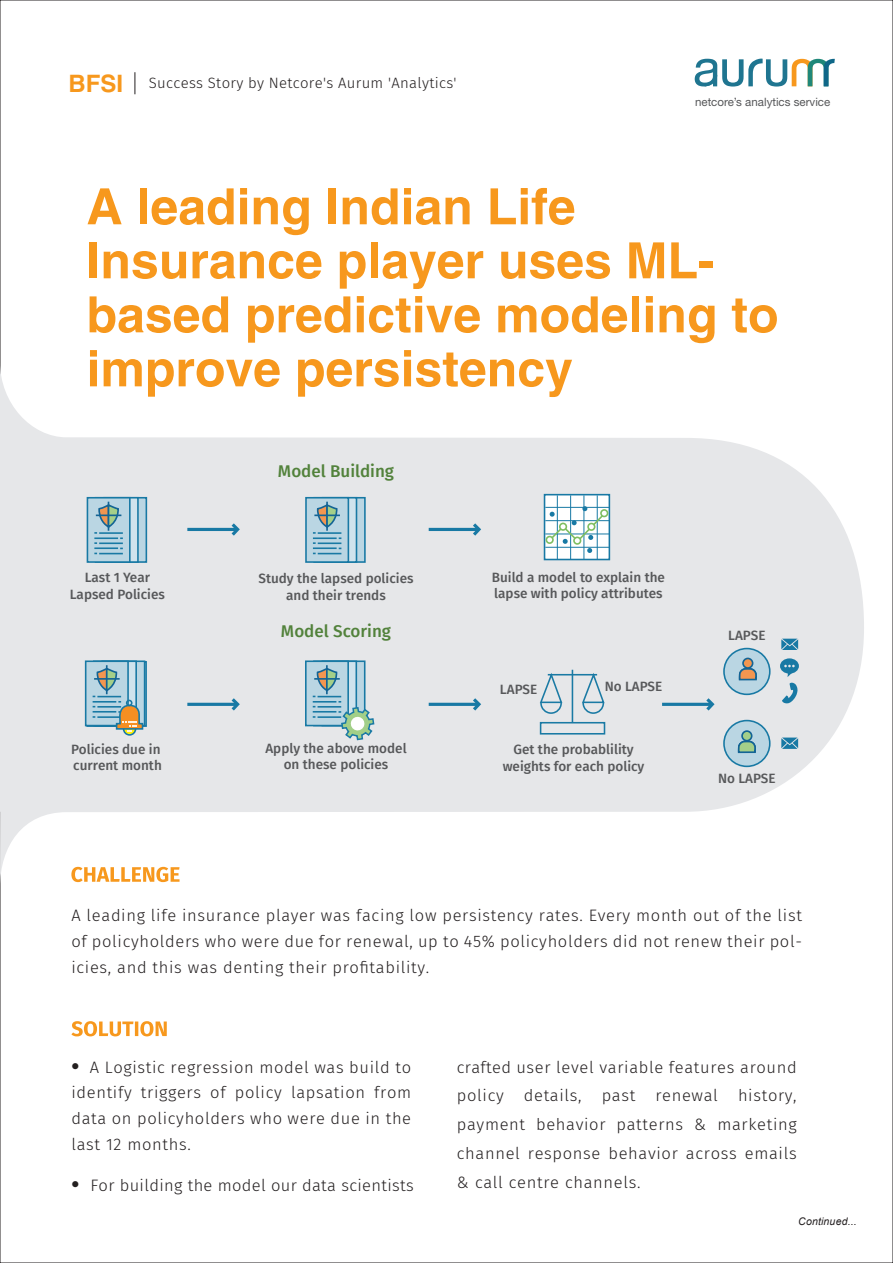
<style>
.page{position:relative;width:893px;height:1263px;background:#fff}
.page>*{position:absolute;margin:0;border:0;box-sizing:border-box;transform-origin:0 0}
.t1{font:700 49.95px/54px "Helvetica";color:#f7981d}
.t2{font:500 16.95px "Fira Sans";color:#52823b}
.t3{font:300 16.5px/25.8px "Fira Sans";letter-spacing:.04em;color:#231f20;text-align:justify}
.t4{font:300 16.5px "Fira Sans";letter-spacing:.02em;color:#231f20}
.t5{font:300 14.85px "Fira Sans";letter-spacing:.02em;color:#231f20}
.t6{font:500 13.5px/16.2px "Fira Sans";color:#57585a;text-align:center}
.t7{font:11.55px "Helvetica Neue";color:#57585a}
.t8{font:italic 10.5px "Arial";letter-spacing:.015em;color:#231f20}
.s1{font-family:"Helvetica";font-weight:700;font-size:24px;color:#f7981d}
</style>
<div class="page">
<svg style="left:71px;top:1021px;width:96px;height:15px"></svg>
<svg style="left:0;top:362px;width:864px;height:525px;fill:#e6e7e9"></svg>
<svg style="left:135px;top:72px;width:1px;height:22px"></svg>
<svg style="left:695px;top:59px;width:140px;height:28px"></svg>
<div style="left:103px;top:661px;width:44px;height:66px;background:#2a83aa;border:2px solid #1879a4"></div>
<svg style="left:101px;top:660px;width:44px;height:66px"></svg>
<div style="left:85px;top:660px;width:44px;height:66px;background:#bad6e3;border:2px solid #1879a4"></div>
<hr style="left:106px;top:665px;width:2px;height:29px;background:#136495">
<div style="left:124px;top:723px;width:12px;height:12px;background:#fff109;border-radius:50%"></div>
<div style="left:123px;top:722px;width:13px;height:14px;border:2px solid #1879a4;border-radius:50%"></div>
<svg style="left:93px;top:667px;width:51px;height:65px"></svg>
<div style="left:322px;top:497px;width:44px;height:66px;background:linear-gradient(to bottom,#bad6e3,#bad6e3);border:2px solid #1879a4"></div>
<svg style="left:349px;top:497px;width:8px;height:66px"></svg>
<div style="left:305px;top:497px;width:44px;height:66px;background:#bad6e3;border:2px solid #1879a4"></div>
<hr style="left:326px;top:502px;width:2px;height:29px;background:#136495">
<svg style="left:313px;top:503px;width:28px;height:51px"></svg>
<hr style="left:314px;top:514px;width:26px;height:2px;background:#136495">
<hr style="left:313px;top:537px;width:24px;height:2px;background:#1879a4">
<div style="left:103px;top:497px;width:44px;height:66px;background:#bad6e3;border:2px solid #1879a4"></div>
<div style="left:95px;top:497px;width:44px;height:66px;background:#cfe3ed;border:2px solid #1879a4"></div>
<div style="left:87px;top:497px;width:44px;height:66px;background:#bad6e3;border:2px solid #1879a4"></div>
<svg style="left:94px;top:502px;width:29px;height:52px"></svg>
<hr style="left:96px;top:514px;width:25px;height:2px;background:#136495">
<hr style="left:94px;top:537px;width:24px;height:2px;background:#1879a4">
<div style="left:305px;top:660px;width:44px;height:66px;background:#bad6e3;border:2px solid #1879a4"></div>
<hr style="left:326px;top:665px;width:2px;height:29px;background:#136495">
<svg style="left:313px;top:667px;width:62px;height:103px"></svg>
<div style="left:540px;top:722px;width:65px;height:12px;border:2px solid #1a7aa4"></div>
<hr style="left:572px;top:670px;width:1px;height:53px;background:#1a7aa4">
<hr style="left:548px;top:674px;width:49px;height:1px;background:#1a7aa4">
<svg style="left:539px;top:673px;width:24px;height:42px"></svg>
<svg style="left:581px;top:673px;width:25px;height:42px"></svg>
<div style="left:544px;top:494px;width:66px;height:66px;background:#fff;border:2px solid #1879a4"></div>
<hr style="left:557px;top:495px;width:1px;height:64px;background:#1879a4">
<hr style="left:570px;top:495px;width:1px;height:64px;background:#1879a4">
<hr style="left:584px;top:495px;width:1px;height:64px;background:#1879a4">
<hr style="left:597px;top:495px;width:1px;height:64px;background:#1879a4">
<hr style="left:545px;top:507px;width:64px;height:1px;background:#1879a4">
<hr style="left:545px;top:520px;width:64px;height:1px;background:#1879a4">
<hr style="left:545px;top:534px;width:64px;height:1px;background:#1879a4">
<hr style="left:545px;top:547px;width:64px;height:1px;background:#1879a4">
<div style="left:546px;top:536px;width:8px;height:8px;border:2px solid #7fbe61;border-radius:50%"></div>
<svg style="left:548px;top:506px;width:59px;height:47px"></svg>
<div style="left:600px;top:509px;width:8px;height:8px;border:2px solid #7fbe61;border-radius:50%"></div>
<hr style="left:187px;top:528px;width:50px;height:3px;background:#1879a4">
<svg style="left:228px;top:520px;width:14px;height:19px"></svg>
<hr style="left:429px;top:528px;width:49px;height:3px;background:#1879a4">
<svg style="left:470px;top:520px;width:13px;height:19px"></svg>
<hr style="left:187px;top:703px;width:50px;height:3px;background:#1879a4">
<svg style="left:228px;top:695px;width:14px;height:19px"></svg>
<hr style="left:429px;top:703px;width:49px;height:3px;background:#1879a4">
<svg style="left:470px;top:695px;width:13px;height:19px"></svg>
<hr style="left:662px;top:703px;width:49px;height:3px;background:#1879a4">
<svg style="left:703px;top:695px;width:14px;height:19px"></svg>
<div style="left:724px;top:648px;width:46px;height:46px;background:#bad6e3;border-radius:50%"></div>
<div style="left:723px;top:648px;width:48px;height:47px;border:2px solid #1879a4;border-radius:50%"></div>
<div style="left:724px;top:720px;width:46px;height:46px;background:#bad6e3;border-radius:50%"></div>
<div style="left:723px;top:720px;width:48px;height:47px;border:2px solid #1879a4;border-radius:50%"></div>
<div style="left:743px;top:658px;width:10px;height:10px;background:#f39650;border-radius:50%"></div>
<div style="left:742px;top:658px;width:11px;height:11px;border:2px solid #136495;border-radius:50%"></div>
<svg style="left:737px;top:667px;width:21px;height:178px"></svg>
<div style="left:742px;top:731px;width:10px;height:10px;background:#a4cf89;border-radius:50%"></div>
<div style="left:741px;top:730px;width:11px;height:11px;border:2px solid #136495;border-radius:50%"></div>
<svg style="left:781px;top:639px;width:17px;height:11px"></svg>
<svg style="left:781px;top:737px;width:17px;height:12px"></svg>
<svg style="left:782px;top:683px;width:16px;height:20px"></svg>
<svg style="left:780px;top:658px;width:19px;height:16px"></svg>
<svg style="left:784px;top:665px;width:11px;height:12px"></svg>
<p class="t5" style="left:69px;top:72px;width:389px"><span class="s1">BFSI</span> Success Story by Netcore's Aurum 'Analytics'</p>
<p class="t7" style="left:695px;top:95px;width:137px">netcore’s analytics service</p>
<h1 class="t1" style="left:87px;top:179px;width:693px">A leading Indian Life<br>Insurance player uses ML&shy;based predictive modeling to improve persistency</h1>
<p class="t6" style="left:70px;top:569px;width:97px">Last 1 Year<br>Lapsed Policies</p>
<p class="t2" style="left:278px;top:457px;width:118px">Model Building</p>
<p class="t6" style="left:258px;top:570px;width:157px">Study the lapsed policies and their trends</p>
<p class="t2" style="left:281px;top:617px;width:112px">Model Scoring</p>
<p class="t6" style="left:492px;top:568px;width:175px;text-align:left">Build a model to explain the lapse with policy attributes</p>
<p class="t6" style="left:500px;top:681px;width:39px">LAPSE</p>
<p class="t6" style="left:605px;top:678px;width:59px">No LAPSE</p>
<p class="t6" style="left:265px;top:739px;width:143px">Apply the above model on these policies</p>
<p class="t6" style="left:71px;top:740px;width:92px;text-align:left">Policies due in current month</p>
<p class="t6" style="left:503px;top:741px;width:143px">Get the probablility weights for each policy</p>
<p class="t6" style="left:728px;top:627px;width:39px">LAPSE</p>
<p class="t6" style="left:718px;top:770px;width:59px">No LAPSE</p>
<p class="t3" style="left:71px;top:902px;width:732px">A leading life insurance player was facing low persistency rates. Every month out of the list of policyholders who were due for renewal, up to 45% policyholders did not renew their pol&shy;icies, and this was denting their profitability.</p>
<p class="t3" style="left:71px;top:1054px;width:341px">● A Logistic regression model was build to identify triggers of policy lapsation from data on policyholders who were due in the last 12 months.</p>
<p class="t4" style="left:71px;top:1173px;width:344px">● For building the model our data scientists</p>
<p class="t3" style="left:457px;top:1052px;width:341px;line-height:28.8px">crafted user level variable features around policy details, past renewal history, payment behavior patterns &amp; marketing channel response behavior across emails &amp; call centre channels.</p>
<p class="t8" style="left:798px;top:1215px;width:60px">Continued...</p>
</div>
